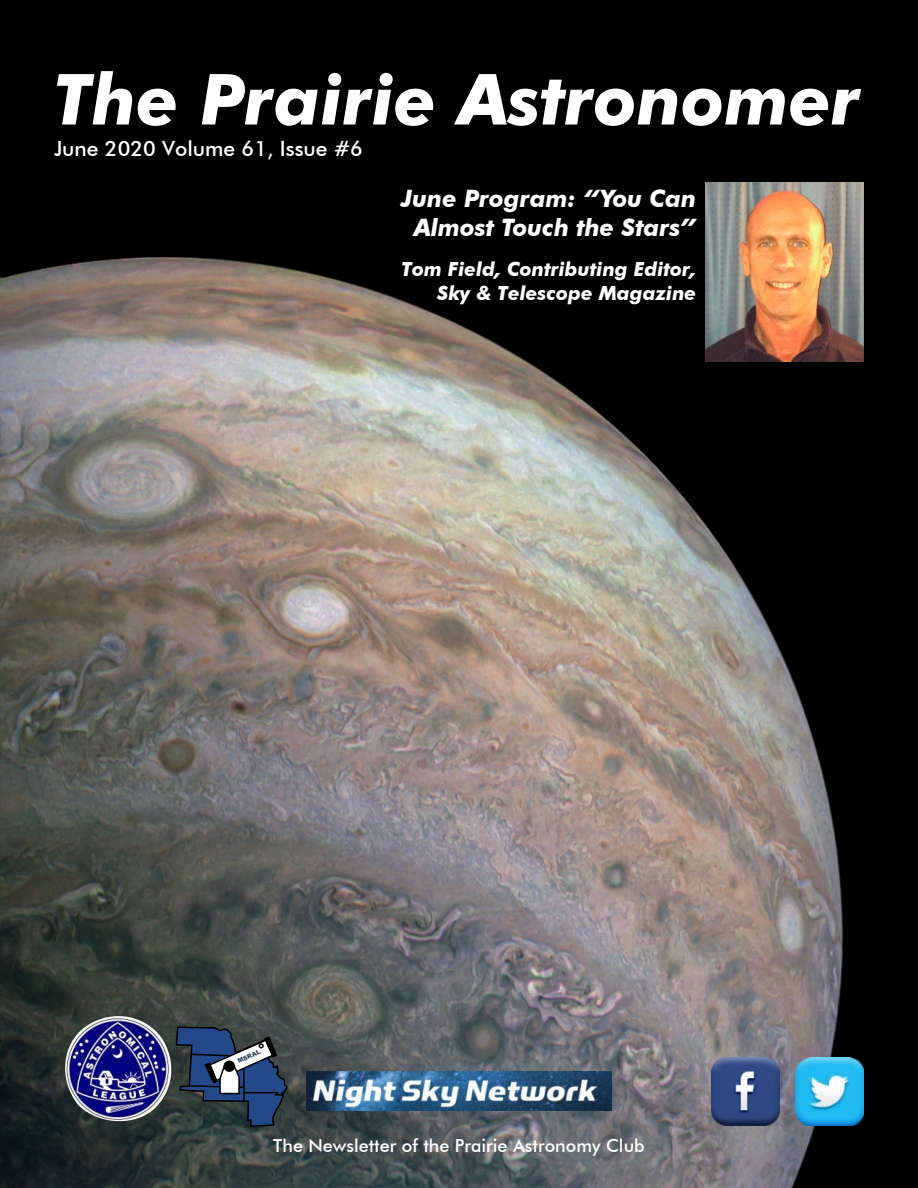
<style>
.page{position:relative;width:918px;height:1188px;background:#000}
.page>*{position:absolute;margin:0;border:0;box-sizing:border-box;transform-origin:0 0}
.t1{font:italic 700 70.5px "Futura BT";color:#fff}
.t2{font:italic 700 24px/29px "Futura BT";color:#fff;text-align:center}
.t3{font:500 21px "Futura BT";color:#fff}
.t4{font:italic 700 19.5px/23.5px "Futura BT";color:#fff;text-align:right}
.t5{font:500 18px "Futura BT";color:#fff}
.t6{font:900 6.3px "Arial";color:#2e4556}
</style>
<div class="page">
<img style="left:0;top:217px;width:889px;height:971px">
<img style="left:61px;top:1013px;width:112px;height:112px">
<svg style="left:175px;top:1026px;width:113px;height:102px"></svg>
<img style="left:711px;top:1057px;width:69px;height:68px">
<img style="left:796px;top:1057px;width:68px;height:68px">
<img style="left:307px;top:1071px;width:304px;height:40px">
<img style="left:706px;top:183px;width:158px;height:178px">
<h1 class="t1" style="left:54px;top:71px;width:808px">The Prairie Astronomer</h1>
<p class="t3" style="left:54px;top:140px;width:310px">June 2020 Volume 61, Issue #6</p>
<p class="t2" style="left:401px;top:187px;width:297px">June Program: “You Can<br>Almost Touch the Stars”</p>
<p class="t4" style="left:401px;top:259px;width:296px">Tom Field, Contributing Editor,<br>Sky &amp; Telescope Magazine</p>
<p class="t6" style="left:237px;top:1059px;width:26px;rotate:-24deg">MSRAL</p>
<p class="t5" style="left:273px;top:1138px;width:373px">The Newsletter of the Prairie Astronomy Club</p>
</div>
